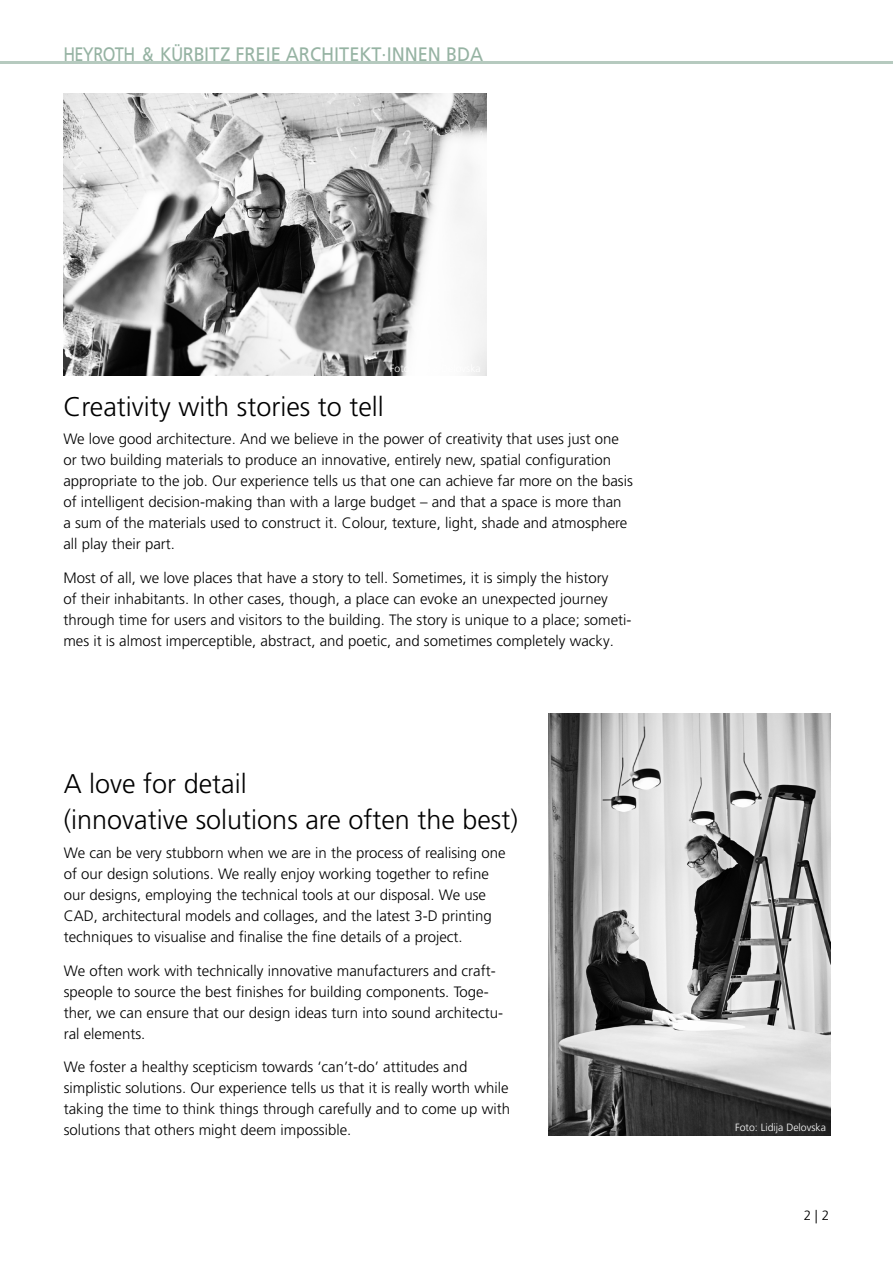
<style>
.page{position:relative;width:893px;height:1263px;background:#fff}
.page>*{position:absolute;margin:0;border:0;box-sizing:border-box;transform-origin:0 0}
.t1{font:300 27px/36px "Frutiger LT Pro";color:#000}
.t2{font:19.5px "Frutiger LT Pro";color:#96b3a3;scale:.84 1}
.t3{font:300 15px/21px "Frutiger LT Pro";color:#000}
.t4{font:300 13.5px "Frutiger LT Pro";color:#000}
.t5{font:300 10.5px "Frutiger LT Pro";color:#fff}
</style>
<div class="page">
<hr style="left:0;top:61px;width:893px;height:3px;background:#b6cabf">
<img style="left:548px;top:713px;width:282px;height:423px">
<img style="left:64px;top:94px;width:422px;height:282px">
<h2 class="t2" style="left:63px;top:43px;width:501px">HEYROTH &amp; KÜRBITZ FREIE ARCHITEKT·INNEN BDA</h2>
<p class="t1" style="left:63px;top:389px;width:322px">Creativity with stories to tell</p>
<p class="t3" style="left:63px;top:428px;width:571px">We love good architecture. And we believe in the power of creativity that uses just one or two building materials to produce an innovative, entirely new, spatial configuration appropriate to the job. Our experience tells us that one can achieve far more on the basis of intelligent decision-making than with a large budget – and that a space is more than<br>a sum of the materials used to construct it. Colour, texture, light, shade and atmosphere all play their part.</p>
<p class="t3" style="left:63px;top:567px;width:570px">Most of all, we love places that have a story to tell. Sometimes, it is simply the history<br>of their inhabitants. In other cases, though, a place can evoke an unexpected journey through time for users and visitors to the building. The story is unique to a place; someti&shy;mes it is almost imperceptible, abstract, and poetic, and sometimes completely wacky.</p>
<p class="t1" style="left:64px;top:765px;width:456px">A love for detail<br>(innovative solutions are often the best)</p>
<p class="t3" style="left:64px;top:842px;width:443px">We can be very stubborn when we are in the process of realising one of our design solutions. We really enjoy working together to refine our designs, employing the technical tools at our disposal. We use CAD, architectural models and collages, and the latest 3-D printing techniques to visualise and finalise the fine details of a project.</p>
<p class="t3" style="left:64px;top:960px;width:441px">We often work with technically innovative manufacturers and craft&shy;speople to source the best finishes for building components. Toge&shy;ther, we can ensure that our design ideas turn into sound architectu&shy;ral elements.</p>
<p class="t3" style="left:64px;top:1057px;width:448px">We foster a healthy scepticism towards ‘can’t-do’ attitudes and simplistic solutions. Our experience tells us that it is really worth while taking the time to think things through carefully and to come up with solutions that others might deem impossible.</p>
<p class="t5" style="left:735px;top:1121px;width:93px">Foto: Lidija Delovska</p>
<p class="t4" style="left:804px;top:1207px;width:27px">2 | 2</p>
</div>
